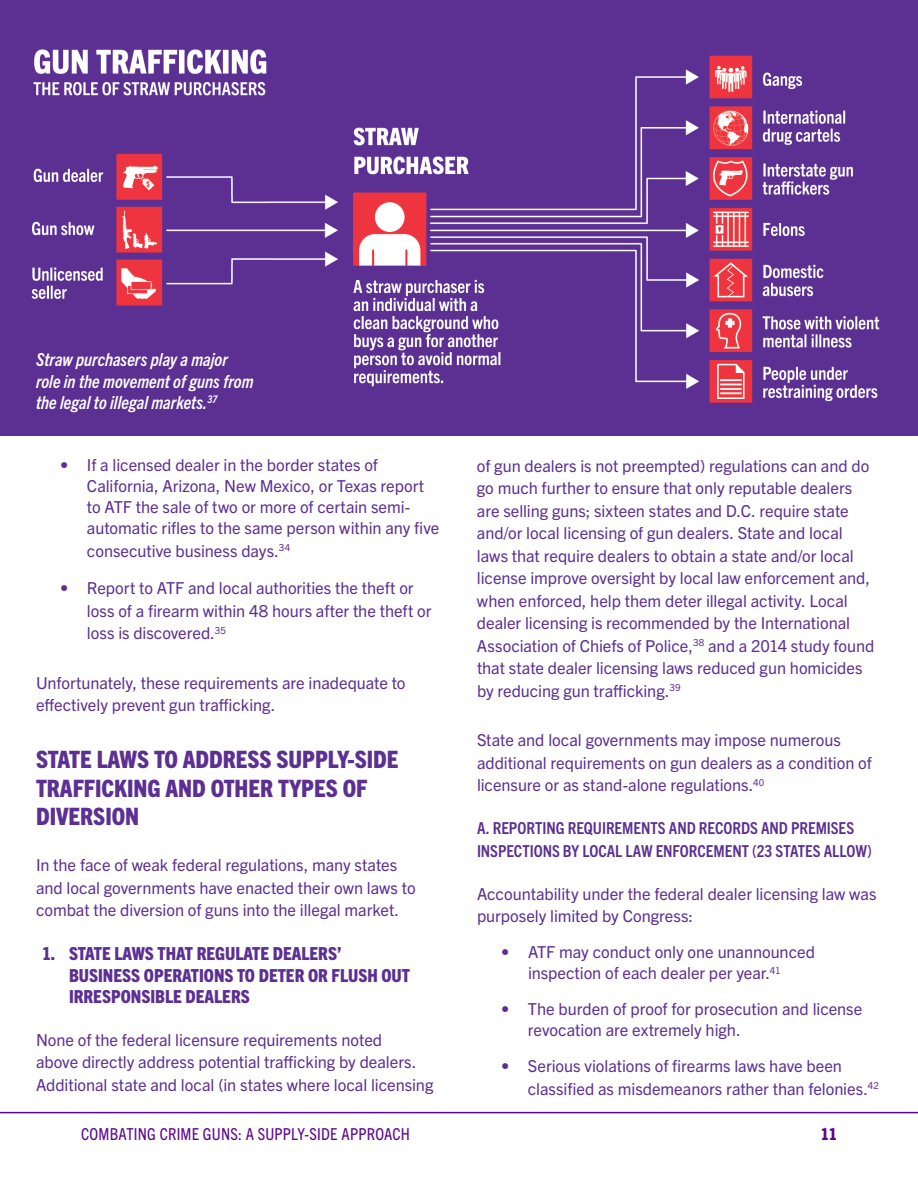
<style>
.page{position:relative;width:918px;height:1188px;background:#fff}
.page>*{position:absolute;margin:0;border:0;box-sizing:border-box;transform-origin:0 0}
.t1{font:800 condensed 24px/28.8px "Trade Gothic Next LT Pro";color:#5c2f92}
.t2{font:800 condensed 18px/21.6px "Trade Gothic Next LT Pro";color:#5c2f92}
.t3{font:italic 700 condensed 18px/21.6px "Trade Gothic Next LT Pro";color:#fff}
.t4{font:16.5px/22.5px "Trade Gothic Next LT Pro";letter-spacing:-.005em;color:#5c2f92}
.t5{font:700 condensed 16.5px/22.5px "Trade Gothic Next LT Pro";letter-spacing:-.005em;color:#5c2f92}
.t6{font:condensed 16.5px "Trade Gothic Next LT Pro";letter-spacing:.015em;color:#5c068c}
.t7{font:800 condensed 16.5px "Trade Gothic Next LT Pro";color:#5c068c}
</style>
<div class="page">
<hr style="left:0;top:1112px;width:918px;height:1px;background:#5c068c">
<hr style="left:0;top:0;width:1px;height:176px;background:#5c2f92">
<div style="left:1px;top:0;width:917px;height:436px;background:#5c2f92"></div>
<img style="left:0;top:49px;width:880px;height:371px">
<p class="t3" style="left:36px;top:348px;width:219px">Straw purchasers play a major role in the movement of guns from the legal to illegal markets.<sup>37</sup></p>
<p class="t4" style="left:87px;top:454px;width:354px;line-height:21px;text-indent:-27px">• If a licensed dealer in the border states of California, Arizona, New Mexico, or Texas report to ATF the sale of two or more of certain semi&shy;automatic rifles to the same person within any five</p>
<p class="t4" style="left:87px;top:539px;width:205px">consecutive business days.<sup>34</sup></p>
<p class="t4" style="left:87px;top:576px;width:346px;text-indent:-27px">• Report to ATF and local authorities the theft or loss of a firearm within 48 hours after the theft or loss is discovered.<sup>35</sup></p>
<p class="t4" style="left:36px;top:671px;width:371px">Unfortunately, these requirements are inadequate to effectively prevent gun trafficking.</p>
<h1 class="t1" style="left:36px;top:743px;width:364px">STATE LAWS TO ADDRESS SUPPLY-SIDE<br>TRAFFICKING AND OTHER TYPES OF<br>DIVERSION</h1>
<p class="t4" style="left:36px;top:853px;width:381px">In the face of weak federal regulations, many states and local governments have enacted their own laws to combat the diversion of guns into the illegal market.</p>
<p class="t2" style="left:69px;top:942px;width:343px;text-indent:-27px">1. STATE LAWS THAT REGULATE DEALERS’<br>BUSINESS OPERATIONS TO DETER OR FLUSH OUT<br>IRRESPONSIBLE DEALERS</p>
<p class="t4" style="left:36px;top:1027px;width:399px">None of the federal licensure requirements noted<br>above directly address potential trafficking by dealers.<br>Additional state and local (in states where local licensing</p>
<p class="t4" style="left:477px;top:453px;width:399px">of gun dealers is not preempted) regulations can and do go much further to ensure that only reputable dealers are selling guns; sixteen states and D.C. require state and/or local licensing of gun dealers. State and local laws that require dealers to obtain a state and/or local license improve oversight by local law enforcement and, when enforced, help them deter illegal activity. Local dealer licensing is recommended by the International Association of Chiefs of Police,<sup>38</sup> and a 2014 study found that state dealer licensing laws reduced gun homicides by reducing gun trafficking.<sup>39</sup></p>
<p class="t4" style="left:477px;top:728px;width:396px">State and local governments may impose numerous additional requirements on gun dealers as a condition of licensure or as stand-alone regulations.<sup>40</sup></p>
<p class="t5" style="left:477px;top:816px;width:396px">A. REPORTING REQUIREMENTS AND RECORDS AND PREMISES<br>INSPECTIONS BY LOCAL LAW ENFORCEMENT (23 STATES ALLOW)</p>
<p class="t4" style="left:477px;top:881px;width:401px">Accountability under the federal dealer licensing law was purposely limited by Congress:</p>
<p class="t4" style="left:501px;top:940px;width:316px;line-height:21px;text-align:center">• ATF may conduct only one unannounced inspection of each dealer per year.<sup>41</sup></p>
<p class="t4" style="left:528px;top:997px;width:336px;line-height:21px;text-indent:-27px">• The burden of proof for prosecution and license revocation are extremely high.</p>
<p class="t4" style="left:528px;top:1054px;width:352px;text-indent:-27px">• Serious violations of firearms laws have been classified as misdemeanors rather than felonies.<sup>42</sup></p>
<p class="t6" style="left:81px;top:1122px;width:331px">COMBATING CRIME GUNS: A SUPPLY-SIDE APPROACH</p>
<p class="t7" style="left:821px;top:1122px;width:18px">11</p>
</div>
